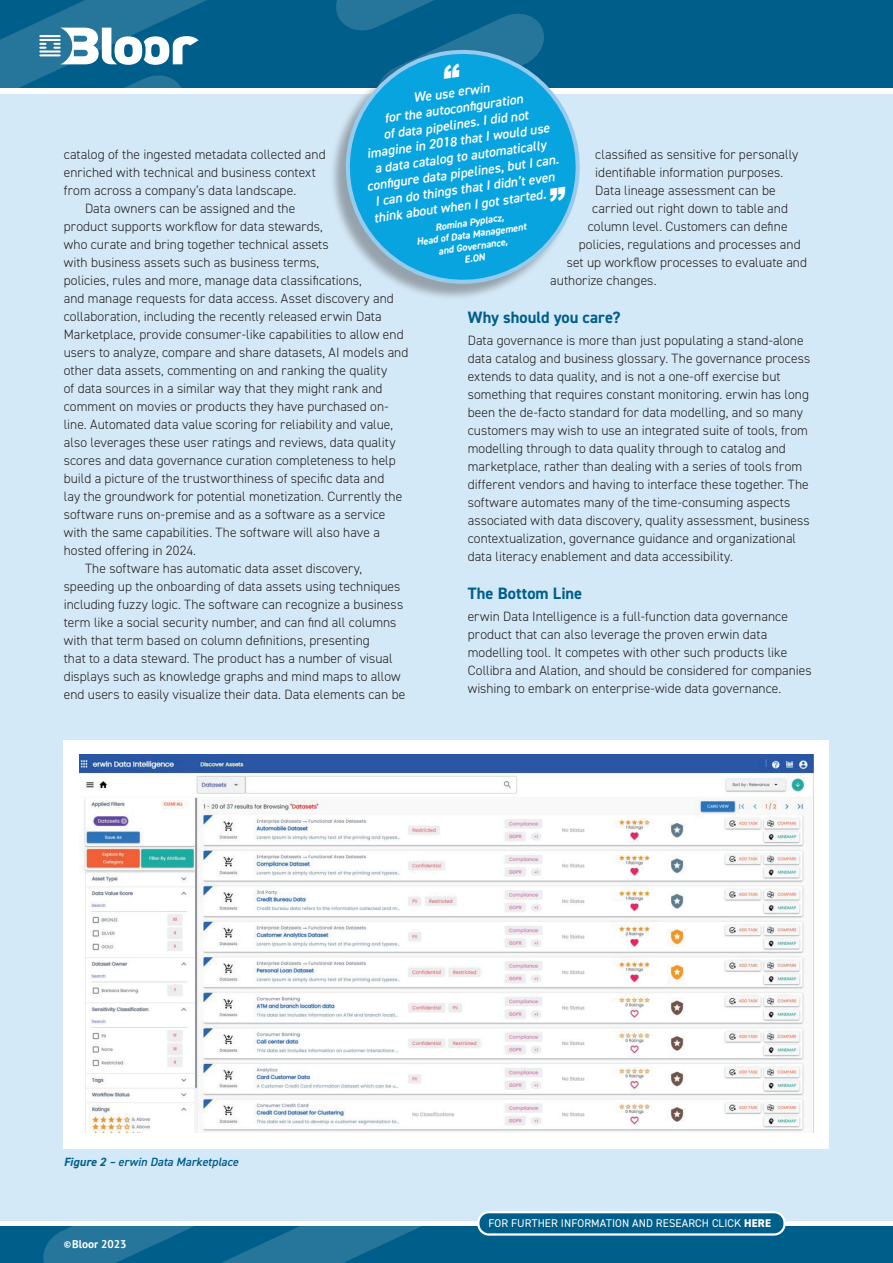
<style>
.page{position:relative;width:893px;height:1263px;background:#fff}
.page>*{position:absolute;margin:0;border:0;box-sizing:border-box;transform-origin:0 0}
.t1{font:700 16.5px "DIN2014";color:#005e8a}
.t2{font:300 13.5px/18px "DIN2014";letter-spacing:.005em;color:#231f20}
.t3{font:italic 600 13.5px "DIN2014";color:#fff}
.t4{font:italic 600 12px "DIN2014";color:#005e8a}
.t5{font:11.25px "DIN2014";letter-spacing:.01em;color:#fff}
.t6{font:700 11.25px "PT Sans";color:#fff}
.t7{font:italic 700 10.05px/12.1px "DIN2014";color:#fff;text-align:center}
.s1{font-weight:700}
.s2{font-size:9px}
.s3{font-weight:800}
</style>
<div class="page">
<div style="left:0;top:0;width:893px;height:88px;background:#005e8a"></div>
<div style="left:0;top:1227px;width:893px;height:36px;background:#005e8a"></div>
<svg style="left:39px;top:1220px;width:494px;height:43px"></svg>
<div style="left:0;top:94px;width:893px;height:1126px;background:#d4e9f7"></div>
<div style="left:478px;top:1212px;width:306px;height:22px;background:#005e8a;border-radius:11px"></div>
<div style="left:477px;top:1211px;width:309px;height:24px;border:2px solid #fff;border-radius:11px"></div>
<div style="left:329px;top:52px;width:249px;height:249px;background:#231f20;opacity:.35"></div>
<svg style="left:340px;top:52px;width:240px;height:237px"></svg>
<div style="left:64px;top:740px;width:765px;height:408px;background:#fff"></div>
<img style="left:79px;top:754px;width:735px;height:378px">
<svg style="left:0;top:0;width:565px;height:270px"></svg>
<p class="t3" style="left:412px;top:89px;width:78px;rotate:-8deg">We use erwin</p>
<p class="t3" style="left:383px;top:109px;width:141px;rotate:-8deg">for the autoconfi guration</p>
<p class="t3" style="left:382px;top:126px;width:148px;rotate:-8deg">of data pipelines. I did not</p>
<p class="t3" style="left:366px;top:145px;width:186px;rotate:-8deg">imagine in 2018 that I would use</p>
<p class="t3" style="left:373px;top:160px;width:175px;rotate:-8deg">a data catalog to automatically</p>
<p class="t2" style="left:595px;top:146px;width:205px">classified as sensitive for personally</p>
<p class="t2" style="left:595px;top:164px;width:190px">identifiable information purposes.</p>
<p class="t2" style="left:595px;top:182px;width:182px">Data lineage assessment can be</p>
<p class="t2" style="left:592px;top:200px;width:197px">carried out right down to table and</p>
<p class="t2" style="left:588px;top:218px;width:201px">column level. Customers can define</p>
<p class="t2" style="left:579px;top:236px;width:223px">policies, regulations and processes and</p>
<p class="t2" style="left:567px;top:254px;width:242px">set up workflow processes to evaluate and</p>
<p class="t2" style="left:550px;top:272px;width:108px">authorize changes.</p>
<p class="t1" style="left:468px;top:306px;width:154px">Why should you care?</p>
<p class="t2" style="left:468px;top:331px;width:344px">Data governance is more than just populating a stand-alone data catalog and business glossary. The governance process extends to data quality, and is not a one-off exercise but something that requires constant monitoring. erwin has long been the de-facto standard for data modelling, and so many customers may wish to use an integrated suite of tools, from modelling through to data quality through to catalog and marketplace, rather than dealing with a series of tools from different vendors and having to interface these together. The software automates many of the time-consuming aspects associated with data discovery, quality assessment, business contextualization, governance guidance and organizational data literacy enablement and data accessibility.</p>
<p class="t1" style="left:468px;top:582px;width:116px">The Bottom Line</p>
<p class="t2" style="left:468px;top:607px;width:345px">erwin Data Intelligence is a full-function data governance product that can also leverage the proven erwin data modelling tool. It competes with other such products like Collibra and Alation, and should be considered for companies wishing to embark on enterprise-wide data governance.</p>
<p class="t2" style="left:64px;top:146px;width:263px">catalog of the ingested metadata collected and</p>
<p class="t2" style="left:64px;top:164px;width:254px">enriched with technical and business context</p>
<p class="t2" style="left:64px;top:182px;width:234px">from across a company’s data landscape.</p>
<p class="t2" style="left:85px;top:200px;width:212px">Data owners can be assigned and the</p>
<p class="t2" style="left:64px;top:218px;width:261px">product supports workflow for data stewards,</p>
<p class="t2" style="left:64px;top:236px;width:267px">who curate and bring together technical assets</p>
<p class="t2" style="left:64px;top:254px;width:257px">with business assets such as business terms,</p>
<p class="t2" style="left:64px;top:272px;width:300px">policies, rules and more, manage data classifications,</p>
<p class="t2" style="left:64px;top:290px;width:332px">and manage requests for data access. Asset discovery and</p>
<p class="t2" style="left:64px;top:308px;width:319px">collaboration, including the recently released erwin Data</p>
<p class="t2" style="left:64px;top:326px;width:341px">Marketplace, provide consumer-like capabilities to allow end</p>
<p class="t2" style="left:64px;top:344px;width:346px">users to analyze, compare and share datasets, AI models and</p>
<p class="t2" style="left:64px;top:362px;width:325px">other data assets, commenting on and ranking the quality</p>
<p class="t2" style="left:64px;top:380px;width:320px">of data sources in a similar way that they might rank and</p>
<p class="t2" style="left:64px;top:398px;width:326px">comment on movies or products they have purchased on-</p>
<p class="t2" style="left:64px;top:416px;width:331px">line. Automated data value scoring for reliability and value,</p>
<p class="t2" style="left:64px;top:434px;width:333px">also leverages these user ratings and reviews, data quality</p>
<p class="t2" style="left:64px;top:452px;width:333px">scores and data governance curation completeness to help</p>
<p class="t2" style="left:64px;top:470px;width:322px">build a picture of the trustworthiness of specific data and</p>
<p class="t2" style="left:64px;top:488px;width:340px">lay the groundwork for potential monetization. Currently the</p>
<p class="t2" style="left:64px;top:506px;width:323px">software runs on-premise and as a software as a service</p>
<p class="t2" style="left:64px;top:524px;width:318px">with the same capabilities. The software will also have a</p>
<p class="t2" style="left:64px;top:542px;width:134px">hosted offering in 2024.</p>
<p class="t2" style="left:85px;top:560px;width:279px">The software has automatic data asset discovery,</p>
<p class="t2" style="left:64px;top:578px;width:338px">speeding up the onboarding of data assets using techniques</p>
<p class="t2" style="left:64px;top:596px;width:341px">including fuzzy logic. The software can recognize a business</p>
<p class="t2" style="left:64px;top:614px;width:334px">term like a social security number, and can find all columns</p>
<p class="t2" style="left:64px;top:632px;width:308px">with that term based on column definitions, presenting</p>
<p class="t2" style="left:64px;top:650px;width:330px">that to a data steward. The product has a number of visual</p>
<p class="t2" style="left:64px;top:668px;width:338px">displays such as knowledge graphs and mind maps to allow</p>
<p class="t2" style="left:64px;top:686px;width:343px">end users to easily visualize their data. Data elements can be</p>
<p class="t3" style="left:366px;top:177px;width:195px;rotate:-8deg">confi gure data pipelines, but I can.</p>
<p class="t3" style="left:374px;top:193px;width:183px;rotate:-8deg">I can do things that I didn’t even</p>
<p class="t3" style="left:373px;top:209px;width:175px;rotate:-8deg">think about when I got started.</p>
<p class="t7" style="left:414px;top:224px;width:112px;rotate:-8deg">Romina Pyplacz,<br>Head of Data Management and Governance,<br>E.ON</p>
<p class="t4" style="left:64px;top:1154px;width:176px"><span class="s1">Figure 2</span> – erwin Data Marketplace</p>
<p class="t6" style="left:64px;top:1236px;width:64px"><span class="s2">©</span>Bloor 2023</p>
<p class="t5" style="left:489px;top:1216px;width:284px">FOR FURTHER INFORMATION AND RESEARCH CLICK <span class="s3">HERE</span></p>
</div>
